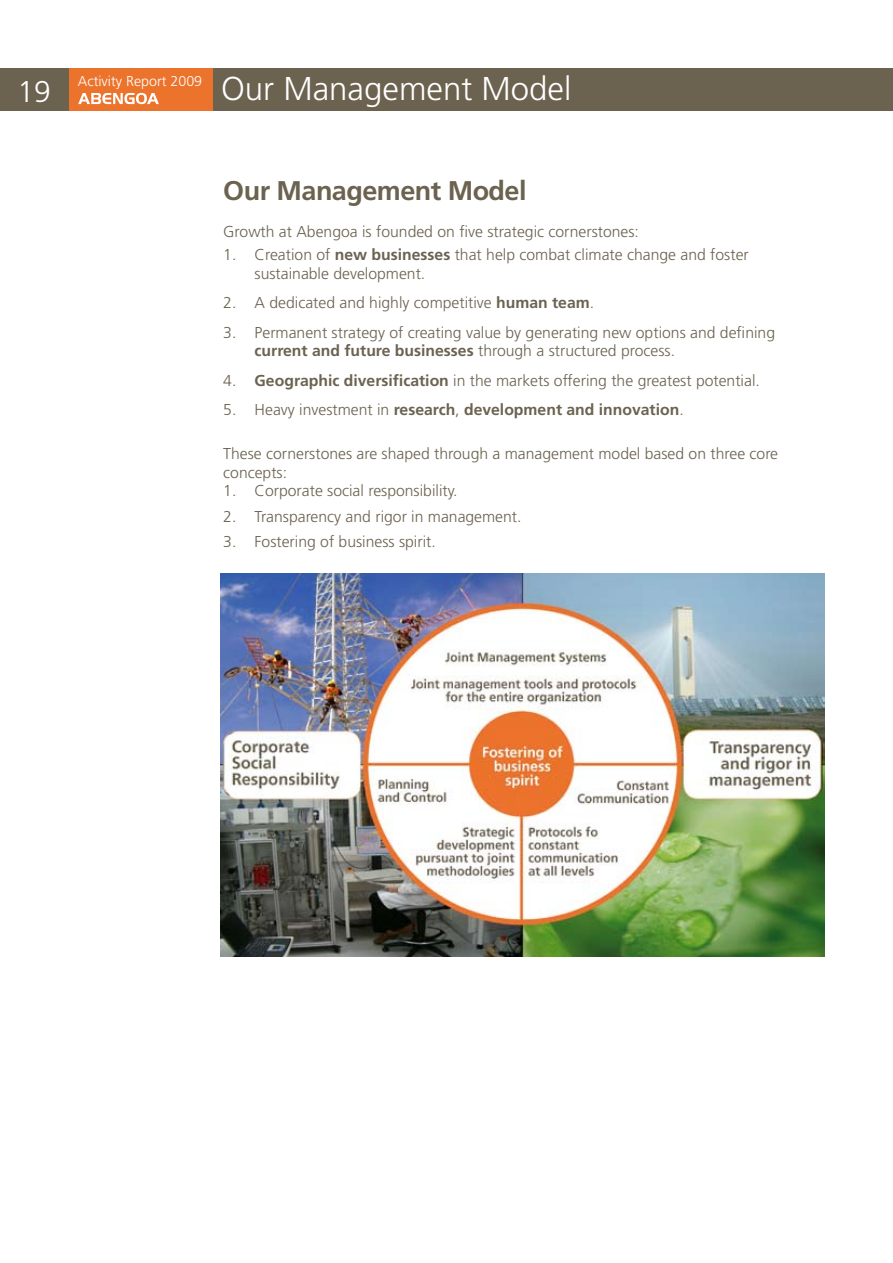
<style>
.page{position:relative;width:893px;height:1263px;background:#fff}
.page>*{position:absolute;margin:0;border:0;box-sizing:border-box;transform-origin:0 0}
.t1{font:300 33px "Frutiger";color:#fff}
.t2{font:300 30px "Frutiger";color:#fff}
.t3{font:700 27px "Frutiger";letter-spacing:-.02em;color:#6b6250}
.t4{font:300 15.75px/18.8px "Frutiger";color:#6b6250}
.t5{font:700 15.75px "Frutiger";color:#6b6250}
.t6{font:300 14.25px "Frutiger";color:#fff}
.s1{font-weight:700}
.s2{font-weight:300}
</style>
<div class="page">
<div style="left:0;top:68px;width:893px;height:43px;background:#6b6250"></div>
<div style="left:0;top:68px;width:213px;height:43px;background:#ec732c"></div>
<div style="left:0;top:68px;width:68px;height:43px;background:#6b6250"></div>
<svg style="left:78px;top:93px;width:81px;height:11px"></svg>
<img style="left:220px;top:573px;width:605px;height:383px">
<h2 class="t2" style="left:17px;top:74px;width:35px">19</h2>
<h1 class="t1" style="left:221px;top:70px;width:352px">Our Management Model</h1>
<p class="t6" style="left:78px;top:73px;width:126px">Activity Report 2009</p>
<h3 class="t3" style="left:223px;top:174px;width:305px">Our Management Model</h3>
<p class="t4" style="left:223px;top:222px;width:417px">Growth at Abengoa is founded on five strategic cornerstones:</p>
<p class="t4" style="left:255px;top:245px;width:496px;text-indent:-31px">1. Creation of <span class="s1">new businesses</span> that help combat climate change and foster sustainable development.</p>
<p class="t4" style="left:223px;top:293px;width:372px">2. A dedicated and highly competitive <span class="s1">human team</span>.</p>
<p class="t4" style="left:255px;top:323px;width:522px;text-indent:-31px">3. Permanent strategy of creating value by generating new options and defining <span class="s1">current and future businesses</span> through a structured process.</p>
<p class="t4" style="left:223px;top:371px;width:538px">4. <span class="s1">Geographic diversification</span> in the markets offering the greatest potential.</p>
<p class="t5" style="left:223px;top:400px;width:462px"><span class="s2">5. Heavy investment in</span> research<span class="s2">,</span> development and innovation<span class="s2">.</span></p>
<p class="t4" style="left:223px;top:444px;width:556px">These cornerstones are shaped through a management model based on three core concepts:</p>
<p class="t4" style="left:223px;top:482px;width:236px">1. Corporate social responsibility.</p>
<p class="t4" style="left:223px;top:507px;width:300px">2. Transparency and rigor in management.</p>
<p class="t4" style="left:223px;top:532px;width:214px">3. Fostering of business spirit.</p>
</div>
